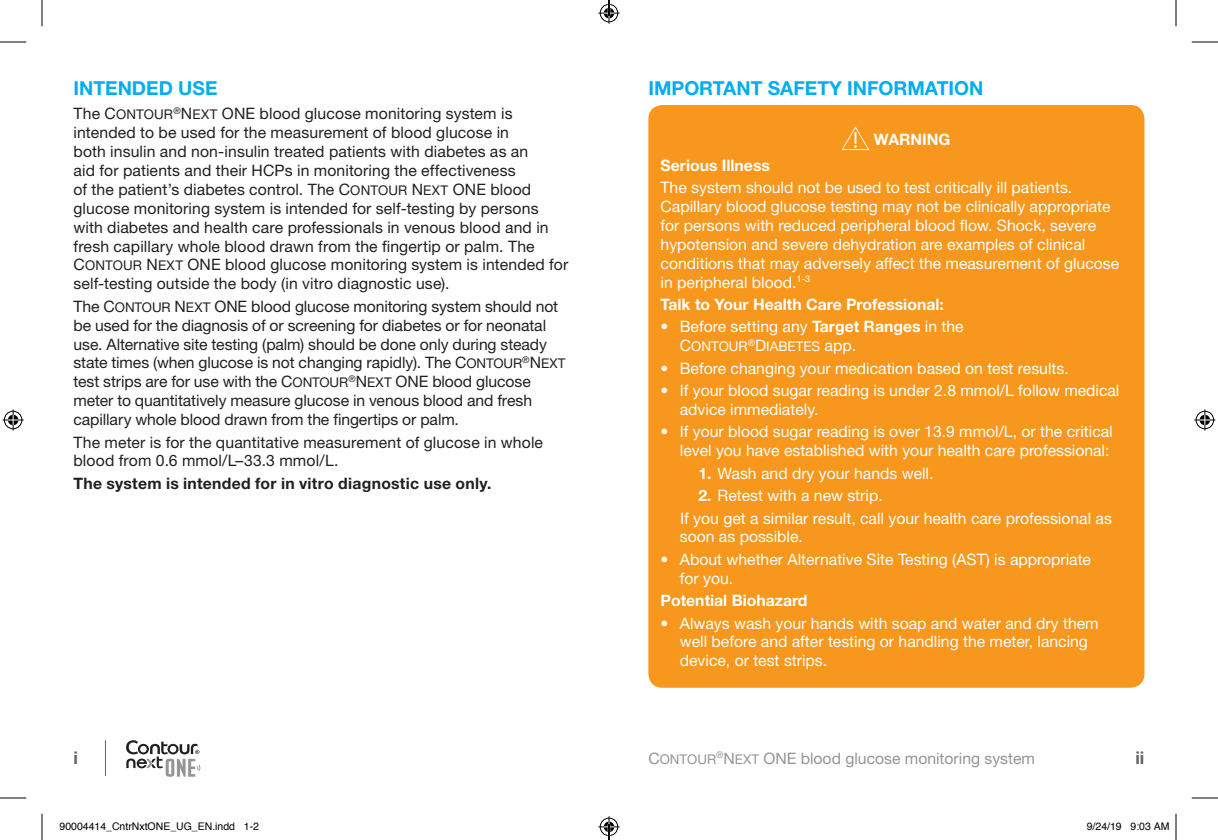
<style>
.page{position:relative;width:1218px;height:840px;background:#fff}
.page>*{position:absolute;margin:0;border:0;box-sizing:border-box;transform-origin:0 0}
.t1{font:700 19.25px "Helvetica Neue LT Std";color:#00aeef}
.t2{font:700 17.5px "Helvetica Neue LT Std";color:#636366}
.t3{font:15.75px/18.9px "Helvetica Neue LT Std";letter-spacing:.005em;color:#231f20}
.t4{font:15.75px/18.9px "Helvetica Neue LT Std";color:#fff}
.t5{font:15.75px/18.9px "Helvetica Neue LT Pro";letter-spacing:.01em;color:#231f20}
.t6{font:700 15.75px "Helvetica Neue LT Std";color:#fff}
.t7{font:700 15.75px "Helvetica Neue LT Std";letter-spacing:.02em;color:#231f20}
.t8{font:15.75px "Helvetica Neue LT Std";color:#939598}
.t9{font:13.47px "Helvetica Neue LT Std Roman SC850";letter-spacing:.01em;color:#231f20}
.t10{font:13.47px "Helvetica Neue LT Std Roman SC850";color:#fff}
.t11{font:13.47px "Helvetica Neue LT Std Roman SC850";color:#939598}
.t12{font:10.5px "Helvetica";color:#000}
.s1{font-family:"Helvetica Neue LT Std";font-size:15.75px}
.s2{font-size:15.75px}
.s3{font-family:"Helvetica Neue LT Std Roman SC850"}
.s4{font-family:"Helvetica Neue LT Std Roman SC850";font-size:13.47px}
.s5{font-family:"Helvetica Neue LT Pro";font-size:15.75px}
.s6{font-weight:700}
</style>
<div class="page">
<div style="left:648px;top:105px;width:496px;height:583px;background:#f7971d;border-radius:14px"></div>
<svg style="left:842px;top:126px;width:27px;height:24px"></svg>
<hr style="left:105px;top:740px;width:1px;height:36px;background:#636366">
<svg style="left:126px;top:740px;width:74px;height:37px"></svg>
<svg style="left:0;top:42px;width:26px;height:1px"></svg>
<svg style="left:1192px;top:42px;width:26px;height:1px"></svg>
<svg style="left:0;top:798px;width:26px;height:1px"></svg>
<svg style="left:1192px;top:798px;width:26px;height:1px"></svg>
<svg style="left:42px;top:0;width:1px;height:26px"></svg>
<svg style="left:42px;top:814px;width:1px;height:26px"></svg>
<svg style="left:1176px;top:0;width:1px;height:26px"></svg>
<svg style="left:1176px;top:814px;width:1px;height:26px"></svg>
<svg style="left:3px;top:410px;width:21px;height:20px"></svg>
<svg style="left:1194px;top:410px;width:21px;height:20px"></svg>
<svg style="left:598px;top:0;width:22px;height:24px"></svg>
<svg style="left:598px;top:816px;width:22px;height:24px"></svg>
<p class="t1" style="left:74px;top:76px;width:146px">INTENDED USE</p>
<p class="t9" style="left:74px;top:106px;width:161px"><span class="s1">The</span> <span class="s2">C</span>ONTOUR<sup>®</sup><span class="s2">N</span> EXT <span class="s2">ONE</span></p>
<p class="t3" style="left:73px;top:104px;width:456px;text-indent:186px">blood glucose monitoring system is intended to be used for the measurement of blood glucose in both insulin and non-insulin treated patients with diabetes as an aid for patients and their HCPs in monitoring the effectiveness of the patient’s diabetes control. The <span class="s3">C</span><span class="s4">ONTOUR</span> <span class="s3">N</span> <span class="s4">EXT</span> <span class="s3">ONE</span></p>
<p class="t3" style="left:74px;top:180px;width:477px;text-indent:417px">blood glucose monitoring system is intended for self-testing by persons with diabetes and health care professionals in venous blood and in fresh capillary whole blood drawn from the fingertip or palm. The</p>
<p class="t9" style="left:74px;top:258px;width:126px"><span class="s2">C</span>ONTOUR <span class="s2">N</span> EXT <span class="s2">ONE</span></p>
<p class="t3" style="left:74px;top:255px;width:496px;text-indent:152px">blood glucose monitoring system is intended for self-testing outside the body (in vitro diagnostic use).</p>
<p class="t9" style="left:74px;top:299px;width:153px"><span class="s5">The</span> <span class="s2">C</span>ONTOUR <span class="s2">N</span> EXT <span class="s2">ONE</span></p>
<p class="t3" style="left:73px;top:297px;width:494px;text-indent:178px">blood glucose monitoring system should not be used for the diagnosis of or screening for diabetes or for neonatal use. Alternative site testing (palm) should be done only during steady state times (when glucose is not changing rapidly). The <span class="s3">C</span><span class="s4">ONTOUR</span><sup>®</sup><span class="s3">N</span> <span class="s4">EXT </span>test strips are for use with the <span class="s3">C</span><span class="s4">ONTOUR</span><sup>®</sup><span class="s3">N</span> <span class="s4">EXT</span> <span class="s3">ONE</span></p>
<p class="t3" style="left:73px;top:372px;width:460px;text-align:justify;text-indent:359px">blood glucose meter to quantitatively measure glucose in venous blood and fresh capillary whole blood drawn from the fingertips or palm.</p>
<p class="t5" style="left:73px;top:432px;width:471px">The meter is for the quantitative measurement of glucose in whole blood from 0.6 mmol/L–33.3 mmol/L.</p>
<p class="t7" style="left:73px;top:474px;width:420px">The system is intended for in vitro diagnostic use only.</p>
<p class="t1" style="left:648px;top:76px;width:337px">IMPORTANT SAFETY INFORMATION</p>
<p class="t6" style="left:874px;top:130px;width:78px">WARNING</p>
<p class="t6" style="left:661px;top:155px;width:111px">Serious Illness</p>
<p class="t4" style="left:661px;top:178px;width:460px">The system should not be used to test critically ill patients.<br>Capillary blood glucose testing may not be clinically appropriate for persons with reduced peripheral blood flow. Shock, severe hypotension and severe dehydration are examples of clinical conditions that may adversely affect the measurement of glucose in peripheral blood.<sup>1-3</sup></p>
<p class="t6" style="left:661px;top:295px;width:285px">Talk to Your Health Care Professional:</p>
<p class="t4" style="left:661px;top:317px;width:305px">• Before setting any <span class="s6">Target Ranges</span> in the</p>
<p class="t10" style="left:680px;top:339px;width:178px"><span class="s2">C</span>ONTOUR<sup>®</sup><span class="s2">D</span>IABETES <span class="s1">app.</span></p>
<p class="t4" style="left:661px;top:359px;width:410px">• Before changing your medication based on test results.</p>
<p class="t4" style="left:680px;top:381px;width:441px;text-indent:-19px">• If your blood sugar reading is under 2.8 mmol/L follow medical advice immediately.</p>
<p class="t4" style="left:661px;top:422px;width:454px;text-align:right">• If your blood sugar reading is over 13.9 mmol/L, or the critical level you have established with your health care professional:</p>
<p class="t4" style="left:698px;top:464px;width:237px"><span class="s6">1.</span> Wash and dry your hands well.</p>
<p class="t4" style="left:680px;top:484px;width:433px;line-height:22.4px;text-indent:18px"><span class="s6">2.</span> Retest with a new strip.<br>If you get a similar result, call your health care professional as</p>
<p class="t4" style="left:680px;top:527px;width:125px">soon as possible.</p>
<p class="t4" style="left:680px;top:550px;width:413px;text-indent:-19px">• About whether Alternative Site Testing (AST) is appropriate for you.</p>
<p class="t6" style="left:661px;top:591px;width:148px">Potential Biohazard</p>
<p class="t4" style="left:680px;top:613px;width:420px;text-indent:-19px">• Always wash your hands with soap and water and dry them well before and after testing or handling the meter, lancing device, or test strips.</p>
<p class="t2" style="left:74px;top:747px;width:6px">i</p>
<p class="t11" style="left:648px;top:751px;width:69px"><span class="s2">C</span>ONTOUR</p>
<p class="t2" style="left:1135px;top:747px;width:11px">ii</p>
<p class="t8" style="left:716px;top:749px;width:320px"><sup>®</sup><span class="s3">N</span> <span class="s4">EXT</span> ONE blood glucose monitoring system</p>
<p class="t12" style="left:60px;top:818px;width:201px">90004414_CntrNxtONE_UG_EN.indd 1-2</p>
<p class="t12" style="left:1087px;top:818px;width:84px">9/24/19 9:03 AM</p>
</div>
